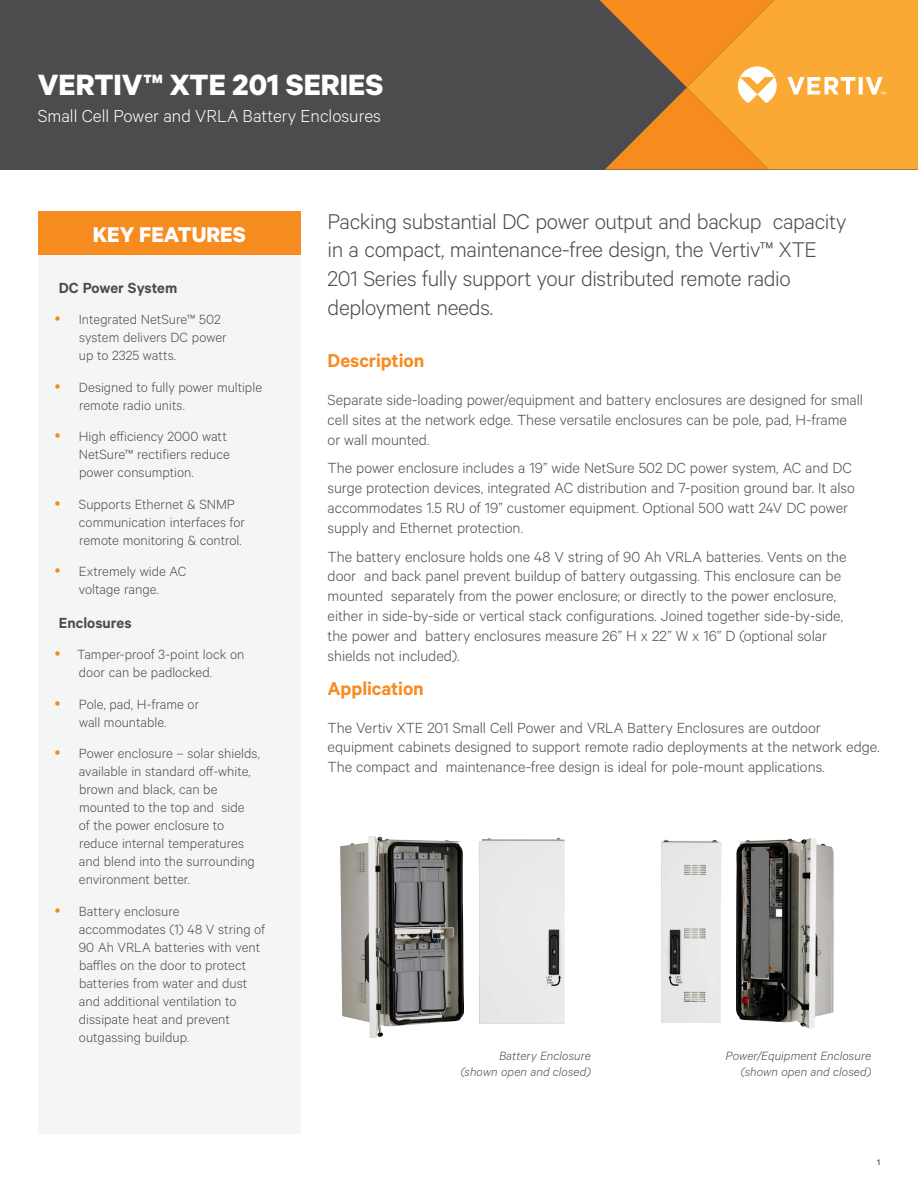
<style>
.page{position:relative;width:918px;height:1188px;background:#fff}
.page>*{position:absolute;margin:0;border:0;box-sizing:border-box;transform-origin:0 0}
.Vertiv_Header_Title{font:700 33px "Calibre";color:#fff}
.Vertiv_Lead-in{font:300 24px/28.8px "Calibre";letter-spacing:-.015em;color:#4b4c4d}
.Orange_Box_Heading{font:700 24px "Calibre";color:#fff}
.Vertiv_Orange_Main_H{font:600 21px "Calibre";letter-spacing:-.005em;color:#f68b1f}
.Vertiv_Header_Subtit{font:300 19.5px "Calibre";color:#fff}
.Vertiv_Body_Text{font:300 16.5px/19.8px "Calibre";color:#4b4c4d}
.Gray_Column_Heading{font:600 16.5px "Calibre";color:#4b4c4d}
.t1{font:300 15px/18px "Calibre";color:#4b4c4d}
.Vertiv_Caption{font:italic 300 13.5px/16.2px "Calibre";letter-spacing:.005em;color:#4b4c4d;text-align:right}
.t2{font:9px "Calibre";color:#231f20}
</style>
<div class="page">
<div style="left:0;top:0;width:563px;height:170px;background:#4b4c4d"></div>
<svg style="left:563px;top:0;width:355px;height:170px;background:#cf8e3a"></svg>
<div style="left:38px;top:254px;width:263px;height:880px;background:#f4f5f5"></div>
<div style="left:38px;top:211px;width:263px;height:43px;background:#f68b1f"></div>
<img style="left:479px;top:838px;width:86px;height:186px">
<img style="left:340px;top:836px;width:124px;height:202px">
<img style="left:661px;top:840px;width:60px;height:183px">
<img style="left:736px;top:838px;width:96px;height:190px">
<p class="Vertiv_Header_Title" style="left:38px;top:64px;width:347px">VERTIV™ XTE 201 SERIES</p>
<p class="Vertiv_Header_Subtit" style="left:38px;top:104px;width:345px">Small Cell Power and VRLA Battery Enclosures</p>
<p class="Orange_Box_Heading" style="left:93px;top:219px;width:155px">KEY FEATURES</p>
<p class="Gray_Column_Heading" style="left:59px;top:278px;width:120px">DC Power System</p>
<p class="t1" style="left:79px;top:310px;width:149px">Integrated NetSure™ 502 system delivers DC power up to 2325 watts.</p>
<p class="t1" style="left:79px;top:377px;width:185px">Designed to fully power multiple remote radio units.</p>
<p class="t1" style="left:79px;top:427px;width:153px">High efficiency 2000 watt<br>NetSure™ rectifiers reduce power consumption.</p>
<p class="t1" style="left:79px;top:494px;width:168px">Supports Ethernet &amp; SNMP communication interfaces for remote monitoring &amp; control.</p>
<p class="t1" style="left:79px;top:562px;width:109px">Extremely wide AC voltage range.</p>
<p class="Gray_Column_Heading" style="left:59px;top:613px;width:74px">Enclosures</p>
<p class="t1" style="left:77px;top:645px;width:169px">Tamper-proof 3-point lock on door can be padlocked.</p>
<p class="t1" style="left:79px;top:694px;width:122px">Pole, pad, H-frame or wall mountable.</p>
<p class="t1" style="left:79px;top:744px;width:183px">Power enclosure – solar shields, available in standard off-white, brown and black, can be mounted to the top and side<br>of the power enclosure to reduce internal temperatures and blend into the surrounding environment better.</p>
<p class="t1" style="left:79px;top:901px;width:188px">Battery enclosure accommodates (1) 48 V string of<br>90 Ah VRLA batteries with vent baffles on the door to protect batteries from water and dust and additional ventilation to dissipate heat and prevent outgassing buildup.</p>
<p class="Vertiv_Lead-in" style="left:328px;top:206px;width:520px">Packing substantial DC power output and backup capacity in a compact, maintenance-free design, the Vertiv™ XTE 201 Series fully support your distributed remote radio deployment needs.</p>
<p class="Vertiv_Orange_Main_H" style="left:328px;top:348px;width:98px">Description</p>
<p class="Vertiv_Body_Text" style="left:328px;top:389px;width:537px">Separate side-loading power/equipment and battery enclosures are designed for small cell sites at the network edge. These versatile enclosures can be pole, pad, H-frame or wall mounted.</p>
<p class="Vertiv_Body_Text" style="left:328px;top:458px;width:529px">The power enclosure includes a 19” wide NetSure 502 DC power system, AC and DC surge protection devices, integrated AC distribution and 7-position ground bar. It also accommodates 1.5 RU of 19” customer equipment. Optional 500 watt 24V DC power supply and Ethernet protection.</p>
<p class="Vertiv_Body_Text" style="left:328px;top:546px;width:521px">The battery enclosure holds one 48 V string of 90 Ah VRLA batteries. Vents on the door and back panel prevent buildup of battery outgassing. This enclosure can be mounted separately from the power enclosure; or directly to the power enclosure, either in side-by-side or vertical stack configurations. Joined together side-by-side, the power and battery enclosures measure 26” H x 22” W x 16” D (optional solar shields not included).</p>
<p class="Vertiv_Orange_Main_H" style="left:328px;top:676px;width:98px">Application</p>
<p class="Vertiv_Body_Text" style="left:328px;top:717px;width:554px">The Vertiv XTE 201 Small Cell Power and VRLA Battery Enclosures are outdoor equipment cabinets designed to support remote radio deployments at the network edge.<br>The compact and maintenance-free design is ideal for pole-mount applications.</p>
<p class="Vertiv_Caption" style="left:461px;top:1047px;width:132px">Battery Enclosure (shown open and closed)</p>
<p class="Vertiv_Caption" style="left:726px;top:1047px;width:147px">Power/Equipment Enclosure (shown open and closed)</p>
<p class="t2" style="left:877px;top:1157px;width:4px">1</p>
</div>
